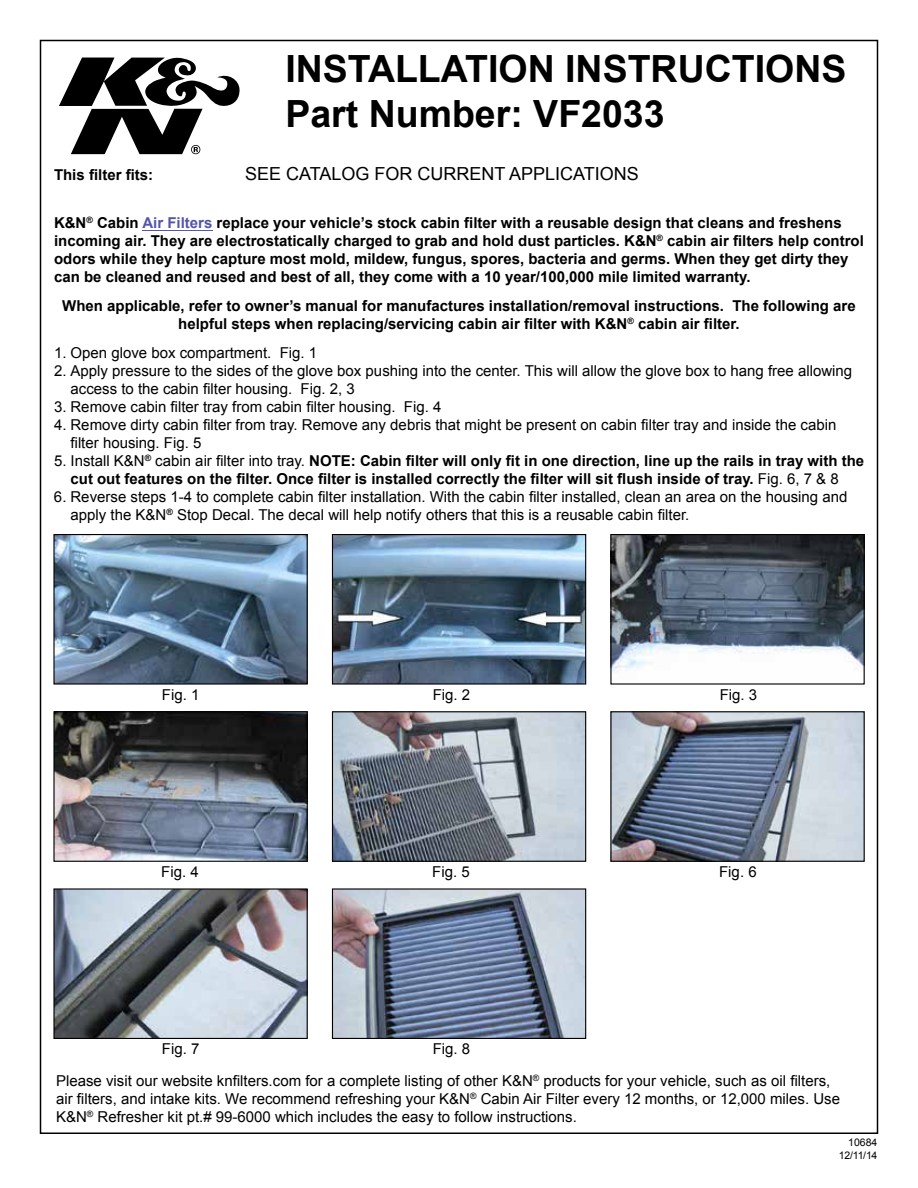
<style>
.page{position:relative;width:918px;height:1188px;background:#fff}
.page>*{position:absolute;margin:0;border:0;box-sizing:border-box;transform-origin:0 0}
.t1{font:700 37.5px/45px "Arial";color:#000}
.t2{font:18px "Arial";color:#000}
.t3{font:15px/18px "Arial";color:#000}
.t4{font:700 15px/18px "Arial";color:#000}
.t5{font:10.5px/12.6px "Arial";color:#000;text-align:right}
.s1{color:#55a}
.s2{font-weight:400}
</style>
<div class="page">
<svg style="left:59px;top:57px;width:181px;height:97px"></svg>
<hr style="left:142px;top:230px;width:70px;height:1px;background:#55a">
<img style="left:55px;top:536px;width:251px;height:147px">
<div style="left:53px;top:534px;width:255px;height:151px;border:1px solid #000"></div>
<img style="left:55px;top:713px;width:251px;height:147px">
<div style="left:53px;top:711px;width:255px;height:151px;border:1px solid #000"></div>
<img style="left:55px;top:890px;width:251px;height:147px">
<div style="left:53px;top:888px;width:255px;height:151px;border:1px solid #000"></div>
<img style="left:334px;top:536px;width:250px;height:147px">
<div style="left:332px;top:534px;width:254px;height:151px;border:1px solid #000"></div>
<img style="left:334px;top:713px;width:250px;height:147px">
<div style="left:332px;top:711px;width:254px;height:151px;border:1px solid #000"></div>
<img style="left:334px;top:890px;width:250px;height:147px">
<div style="left:332px;top:888px;width:254px;height:151px;border:1px solid #000"></div>
<img style="left:612px;top:536px;width:251px;height:136px">
<div style="left:610px;top:534px;width:255px;height:151px;border:1px solid #000"></div>
<img style="left:612px;top:713px;width:251px;height:147px">
<div style="left:610px;top:711px;width:255px;height:151px;border:1px solid #000"></div>
<h1 class="t1" style="left:285px;top:48px;width:563px">INSTALLATION INSTRUCTIONS<br>Part Number: VF2033</h1>
<p class="t4" style="left:54px;top:166px;width:101px">This filter fits:</p>
<p class="t2" style="left:245px;top:162px;width:395px">SEE CATALOG FOR CURRENT APPLICATIONS</p>
<p class="t4" style="left:54px;top:214px;width:811px">K&amp;N<sup>®</sup> Cabin <span class="s1">Air Filters</span> replace your vehicle’s stock cabin filter with a reusable design that cleans and freshens incoming air. They are electrostatically charged to grab and hold dust particles. K&amp;N<sup>®</sup> cabin air filters help control odors while they help capture most mold, mildew, fungus, spores, bacteria and germs. When they get dirty they can be cleaned and reused and best of all, they come with a 10 year/100,000 mile limited warranty.</p>
<p class="t4" style="left:62px;top:297px;width:795px;text-align:center">When applicable, refer to owner’s manual for manufactures installation/removal instructions. The following are helpful steps when replacing/servicing cabin air filter with K&amp;N<sup>®</sup> cabin air filter.</p>
<p class="t3" style="left:54px;top:344px;width:265px">1. Open glove box compartment. Fig. 1</p>
<p class="t3" style="left:70px;top:362px;width:783px;text-indent:-16px">2. Apply pressure to the sides of the glove box pushing into the center. This will allow the glove box to hang free allowing access to the cabin filter housing. Fig. 2, 3</p>
<p class="t3" style="left:54px;top:398px;width:389px">3. Remove cabin filter tray from cabin filter housing. Fig. 4</p>
<p class="t3" style="left:70px;top:416px;width:767px;text-indent:-16px">4. Remove dirty cabin filter from tray. Remove any debris that might be present on cabin filter tray and inside the cabin filter housing. Fig. 5</p>
<p class="t4" style="left:70px;top:453px;width:795px;text-indent:-16px"><span class="s2">5. Install K&amp;N</span><sup>®</sup> <span class="s2">cabin air filter into tray.</span> NOTE: Cabin filter will only fit in one direction, line up the rails in tray with the cut out features on the filter. Once filter is installed correctly the filter will sit flush inside of tray. <span class="s2">Fig. 6, 7 &amp; 8</span></p>
<p class="t3" style="left:70px;top:488px;width:779px;text-indent:-16px">6. Reverse steps 1-4 to complete cabin filter installation. With the cabin filter installed, clean an area on the housing and apply the K&amp;N<sup>®</sup> Stop Decal. The decal will help notify others that this is a reusable cabin filter.</p>
<p class="t3" style="left:162px;top:686px;width:39px">Fig. 1</p>
<p class="t3" style="left:433px;top:686px;width:39px">Fig. 2</p>
<p class="t3" style="left:720px;top:686px;width:39px">Fig. 3</p>
<p class="t3" style="left:161px;top:863px;width:39px">Fig. 4</p>
<p class="t3" style="left:432px;top:863px;width:39px">Fig. 5</p>
<p class="t3" style="left:719px;top:863px;width:39px">Fig. 6</p>
<p class="t3" style="left:162px;top:1040px;width:39px">Fig. 7</p>
<p class="t3" style="left:433px;top:1040px;width:39px">Fig. 8</p>
<p class="t3" style="left:56px;top:1072px;width:785px">Please visit our website knfilters.com for a complete listing of other K&amp;N<sup>®</sup> products for your vehicle, such as oil filters, air filters, and intake kits. We recommend refreshing your K&amp;N<sup>®</sup> Cabin Air Filter every 12 months, or 12,000 miles. Use<br>K&amp;N<sup>®</sup> Refresher kit pt.# 99-6000 which includes the easy to follow instructions.</p>
<p class="t5" style="left:839px;top:1136px;width:40px">10684<br>12/11/14</p>
</div>
